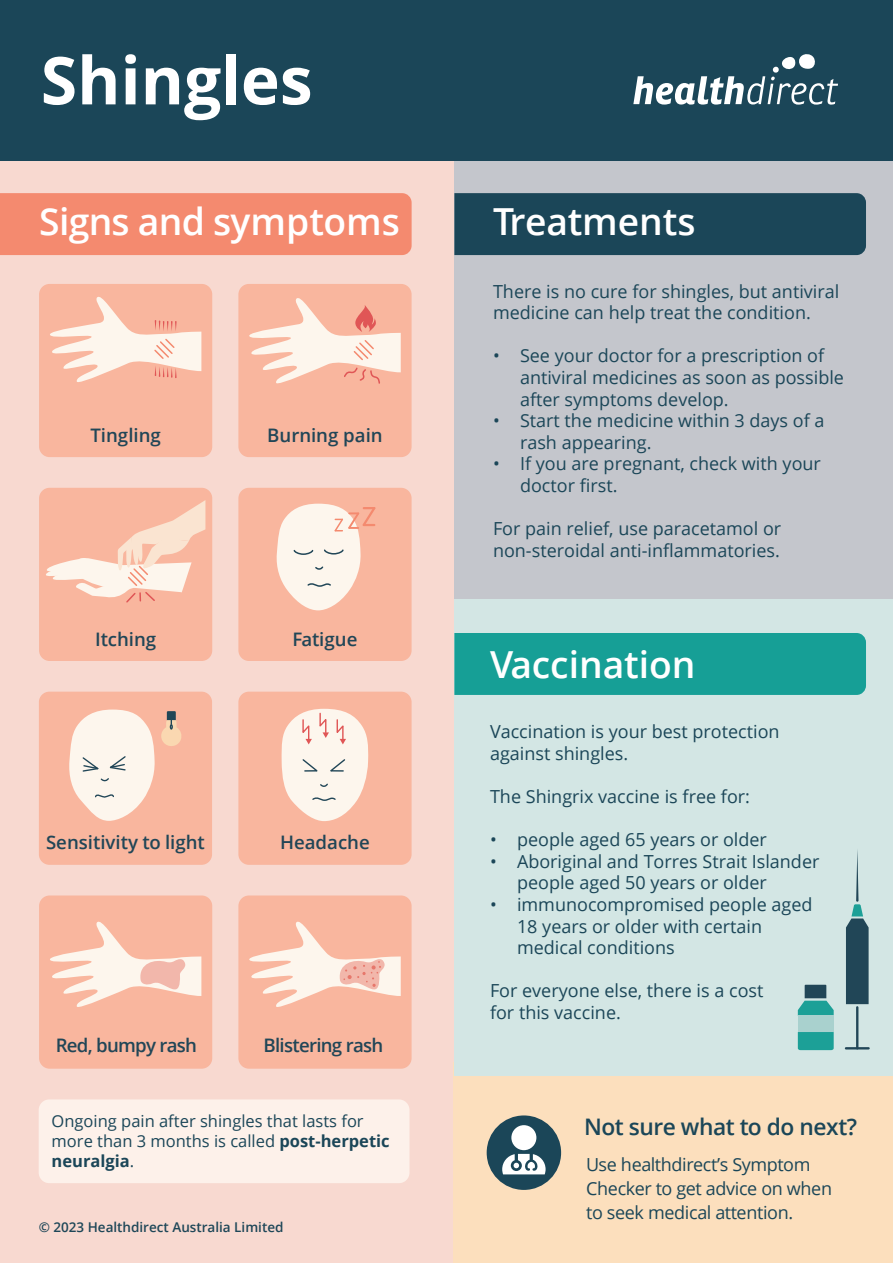
<style>
.page{position:relative;width:893px;height:1263px;background:#fff}
.page>*{position:absolute;margin:0;border:0;box-sizing:border-box;transform-origin:0 0}
.t1{font:700 66px "Open Sans";color:#fff}
.t2{font:600 37.2px "Open Sans";letter-spacing:-.005em;color:#fff}
.t3{font:600 22.8px "Open Sans";letter-spacing:-.02em;color:#1b4658}
.t4{font:600 18.6px "Open Sans";color:#214657}
.t5{font:600 18.6px "Open Sans";letter-spacing:-.04em;color:#214657}
.t6{font:18px/21.6px "Open Sans";color:#1b4658}
.t7{font:18px/23.7px "Open Sans";letter-spacing:-.02em;color:#1b4658}
.t8{font:16.5px/19.8px "Open Sans";color:#1b4658}
.t9{font:600 13.5px "Open Sans";color:#1e4758}
.s1{font-weight:700}
</style>
<div class="page">
<div style="left:0;top:160px;width:455px;height:1103px;background:#f8d9d0"></div>
<div style="left:453px;top:1062px;width:440px;height:201px;background:#fcdfbd"></div>
<div style="left:454px;top:598px;width:439px;height:478px;background:#d3e6e4"></div>
<div style="left:454px;top:160px;width:439px;height:438px;background:#c4c6cc"></div>
<div style="left:0;top:0;width:893px;height:161px;background:#1b4658"></div>
<svg style="left:798px;top:985px;width:36px;height:31px"></svg>
<svg style="left:798px;top:1032px;width:36px;height:18px"></svg>
<hr style="left:856px;top:1007px;width:2px;height:41px;background:#214657">
<hr style="left:846px;top:1047px;width:23px;height:2px;background:#214657">
<svg style="left:846px;top:850px;width:23px;height:154px"></svg>
<div style="left:798px;top:1016px;width:36px;height:16px;background:#a9d1ce"></div>
<div style="left:0;top:193px;width:412px;height:62px;background:#f48a6f"></div>
<div style="left:454px;top:193px;width:412px;height:62px;background:#1b4658"></div>
<div style="left:454px;top:633px;width:412px;height:62px;background:#169f96"></div>
<svg style="left:633px;top:54px;width:205px;height:51px"></svg>
<div style="left:487px;top:1115px;width:74px;height:75px;background:#1b4658;border-radius:50%"></div>
<div style="left:511px;top:1125px;width:25px;height:25px;background:#fff;border-radius:50%"></div>
<svg style="left:502px;top:1154px;width:44px;height:20px"></svg>
<div style="left:238px;top:692px;width:174px;height:173px;background:#f9b69e;border-radius:10px"></div>
<svg style="left:281px;top:709px;width:88px;height:112px"></svg>
<div style="left:39px;top:692px;width:173px;height:173px;background:#f9b69e;border-radius:10px"></div>
<svg style="left:161px;top:711px;width:21px;height:35px"></svg>
<svg style="left:69px;top:709px;width:86px;height:112px"></svg>
<div style="left:39px;top:1099px;width:370px;height:84px;background:#fdf1ea;border-radius:10px"></div>
<div style="left:39px;top:284px;width:173px;height:173px;background:#f9b69e;border-radius:10px"></div>
<svg style="left:50px;top:296px;width:151px;height:86px"></svg>
<div style="left:238px;top:284px;width:174px;height:173px;background:#f9b69e;border-radius:10px"></div>
<svg style="left:249px;top:298px;width:152px;height:86px"></svg>
<div style="left:39px;top:488px;width:173px;height:173px;background:#f9b69e;border-radius:10px"></div>
<svg style="left:46px;top:500px;width:159px;height:103px"></svg>
<div style="left:238px;top:488px;width:174px;height:173px;background:#f9b69e;border-radius:10px"></div>
<svg style="left:276px;top:504px;width:100px;height:106px"></svg>
<div style="left:39px;top:895px;width:173px;height:174px;background:#f9b69e;border-radius:10px"></div>
<svg style="left:50px;top:921px;width:151px;height:86px"></svg>
<div style="left:238px;top:895px;width:174px;height:174px;background:#f9b69e;border-radius:10px"></div>
<svg style="left:249px;top:921px;width:152px;height:86px"></svg>
<h1 class="t1" style="left:41px;top:34px;width:273px">Shingles</h1>
<h2 class="t2" style="left:39px;top:196px;width:362px">Signs and symptoms</h2>
<h2 class="t2" style="left:493px;top:196px;width:204px">Treatments</h2>
<p class="t4" style="left:90px;top:422px;width:72px">Tingling</p>
<p class="t4" style="left:267px;top:422px;width:117px">Burning pain</p>
<p class="t4" style="left:95px;top:626px;width:63px">Itching</p>
<p class="t4" style="left:293px;top:626px;width:66px">Fatigue</p>
<p class="t4" style="left:46px;top:829px;width:160px">Sensitivity to light</p>
<p class="t4" style="left:280px;top:829px;width:91px">Headache</p>
<p class="t5" style="left:56px;top:1033px;width:143px">Red, bumpy rash</p>
<p class="t5" style="left:264px;top:1033px;width:121px">Blistering rash</p>
<p class="t8" style="left:52px;top:1111px;width:340px">Ongoing pain after shingles that lasts for more than 3 months is called <span class="s1">post-herpetic neuralgia</span>.</p>
<p class="t9" style="left:39px;top:1217px;width:246px">© 2023 Healthdirect Australia Limited</p>
<p class="t6" style="left:493px;top:280px;width:348px">There is no cure for shingles, but antiviral medicine can help treat the condition.</p>
<p class="t6" style="left:520px;top:345px;width:326px;text-indent:-27px">• See your doctor for a prescription of antiviral medicines as soon as possible after symptoms develop.</p>
<p class="t6" style="left:520px;top:409px;width:306px;text-indent:-27px">• Start the medicine within 3 days of a rash appearing.</p>
<p class="t6" style="left:520px;top:453px;width:302px;text-indent:-27px">• If you are pregnant, check with your doctor first.</p>
<p class="t6" style="left:493px;top:517px;width:290px">For pain relief, use paracetamol or non-steroidal anti-inflammatories.</p>
<h2 class="t2" style="left:490px;top:638px;width:207px">Vaccination</h2>
<p class="t6" style="left:490px;top:720px;width:291px">Vaccination is your best protection against shingles.</p>
<p class="t6" style="left:490px;top:785px;width:261px">The Shingrix vaccine is free for:</p>
<p class="t6" style="left:490px;top:828px;width:278px">• people aged 65 years or older</p>
<p class="t6" style="left:517px;top:850px;width:304px;text-indent:-27px">• Aboriginal and Torres Strait Islander people aged 50 years or older</p>
<p class="t6" style="left:517px;top:893px;width:297px;text-indent:-27px">• immunocompromised people aged<br>18 years or older with certain medical conditions</p>
<p class="t6" style="left:490px;top:980px;width:275px">For everyone else, there is a cost for this vaccine.</p>
<p class="t3" style="left:584px;top:1111px;width:275px">Not sure what to do next?</p>
<p class="t7" style="left:586px;top:1152px;width:247px">Use healthdirect’s Symptom<br>Checker to get advice on when to seek medical attention.</p>
</div>
